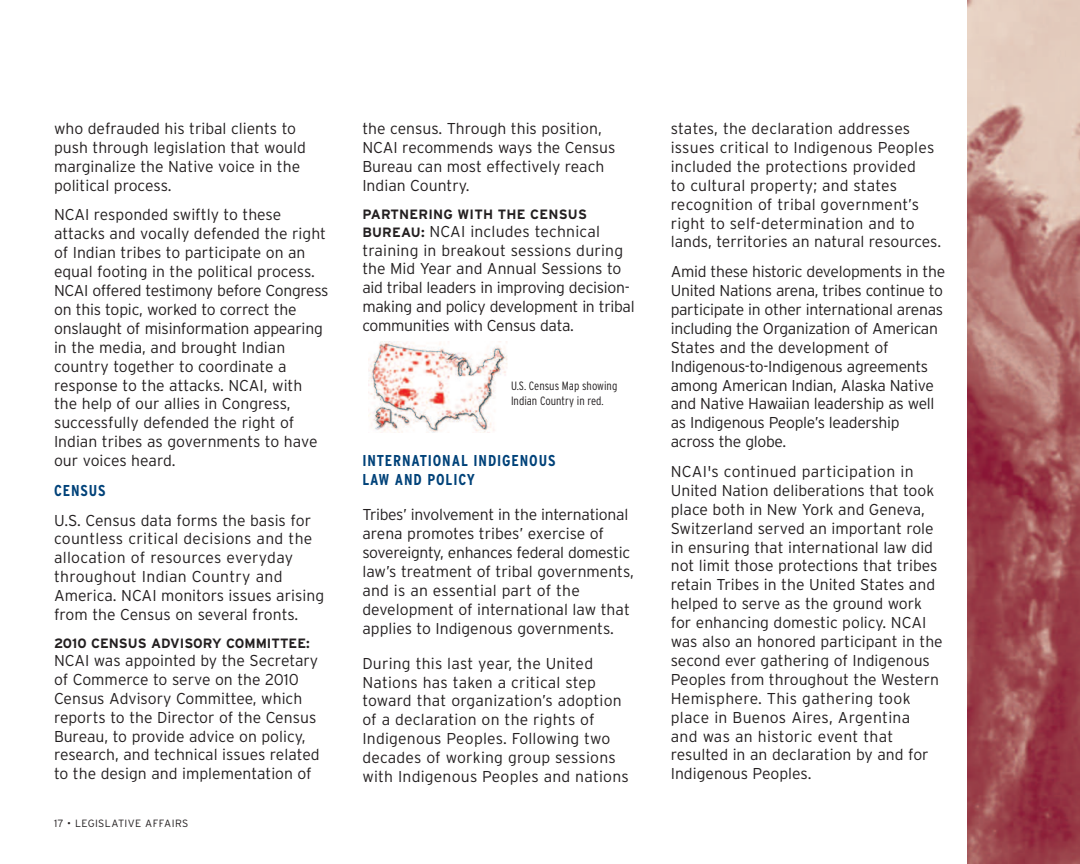
<style>
.page{position:relative;width:1080px;height:864px;background:#fff}
.page>*{position:absolute;margin:0;border:0;box-sizing:border-box;transform-origin:0 0}
.t1{font:300 15.75px/18.9px "Interstate";color:#231f20}
.t2{font:300 15.75px/18.9px "Interstate";letter-spacing:-.02em;color:#231f20}
.t3{font:700 condensed 15.75px/18.9px "Interstate";letter-spacing:.055em;color:#004279}
.t4{font:700 13.5px "Interstate";color:#231f20}
.t5{font:300 condensed 12px/14.4px "Interstate";color:#231f20}
.t6{font:300 10.5px "Interstate";letter-spacing:.04em;color:#231f20}
.s1{font-weight:700;font-size:13.5px}
</style>
<div class="page">
<img style="left:968px;top:0;width:112px;height:864px">
<img style="left:368px;top:341px;width:139px;height:92px">
<p class="t1" style="left:54px;top:119px;width:253px">who defrauded his tribal clients to push through legislation that would marginalize the Native voice in the political process.</p>
<p class="t1" style="left:54px;top:206px;width:276px">NCAI responded swiftly to these attacks and vocally defended the right of Indian tribes to participate on an equal footing in the political process.<br>NCAI offered testimony before Congress on this topic, worked to correct the onslaught of misinformation appearing in the media, and brought Indian country together to coordinate a response to the attacks. NCAI, with the help of our allies in Congress, successfully defended the right of Indian tribes as governments to have our voices heard.</p>
<p class="t3" style="left:54px;top:481px;width:53px">CENSUS</p>
<p class="t1" style="left:54px;top:511px;width:272px">U.S. Census data forms the basis for countless critical decisions and the allocation of resources everyday throughout Indian Country and America. NCAI monitors issues arising from the Census on several fronts.</p>
<p class="t4" style="left:54px;top:635px;width:257px">2010 CENSUS ADVISORY COMMITTEE:</p>
<p class="t1" style="left:54px;top:651px;width:267px">NCAI was appointed by the Secretary of Commerce to serve on the 2010<br>Census Advisory Committee, which reports to the Director of the Census Bureau, to provide advice on policy, research, and technical issues related to the design and implementation of</p>
<p class="t6" style="left:54px;top:817px;width:136px">17 • LEGISLATIVE AFFAIRS</p>
<p class="t1" style="left:362px;top:119px;width:255px">the census. Through this position,<br>NCAI recommends ways the Census<br>Bureau can most effectively reach<br>Indian Country.</p>
<p class="t4" style="left:362px;top:206px;width:226px">PARTNERING WITH THE CENSUS</p>
<p class="t2" style="left:362px;top:222px;width:274px"><span class="s1">BUREAU:</span> NCAI includes technical training in breakout sessions during the Mid Year and Annual Sessions to aid tribal leaders in improving decision&shy;making and policy development in tribal communities with Census data.</p>
<p class="t5" style="left:511px;top:379px;width:108px">U.S. Census Map showing<br>Indian Country in red.</p>
<p class="t3" style="left:362px;top:451px;width:195px">INTERNATIONAL INDIGENOUS<br>LAW AND POLICY</p>
<p class="t1" style="left:362px;top:505px;width:273px">Tribes’ involvement in the international arena promotes tribes’ exercise of sovereignty, enhances federal domestic law’s treatment of tribal governments, and is an essential part of the development of international law that applies to Indigenous governments.</p>
<p class="t1" style="left:362px;top:654px;width:268px">During this last year, the United Nations has taken a critical step toward that organization’s adoption of a declaration on the rights of Indigenous Peoples. Following two decades of working group sessions with Indigenous Peoples and nations</p>
<p class="t1" style="left:671px;top:119px;width:272px">states, the declaration addresses issues critical to Indigenous Peoples included the protections provided<br>to cultural property; and states recognition of tribal government’s right to self-determination and to lands, territories an natural resources.</p>
<p class="t2" style="left:671px;top:262px;width:276px">Amid these historic developments in the United Nations arena, tribes continue to participate in other international arenas including the Organization of American States and the development of Indigenous-to-Indigenous agreements among American Indian, Alaska Native and Native Hawaiian leadership as well as Indigenous People’s leadership across the globe.</p>
<p class="t1" style="left:671px;top:462px;width:274px">NCAI's continued participation in United Nation deliberations that took place both in New York and Geneva, Switzerland served an important role in ensuring that international law did not limit those protections that tribes retain Tribes in the United States and helped to serve as the ground work for enhancing domestic policy. NCAI was also an honored participant in the second ever gathering of Indigenous Peoples from throughout the Western Hemisphere. This gathering took place in Buenos Aires, Argentina<br>and was an historic event that resulted in an declaration by and for Indigenous Peoples.</p>
</div>
